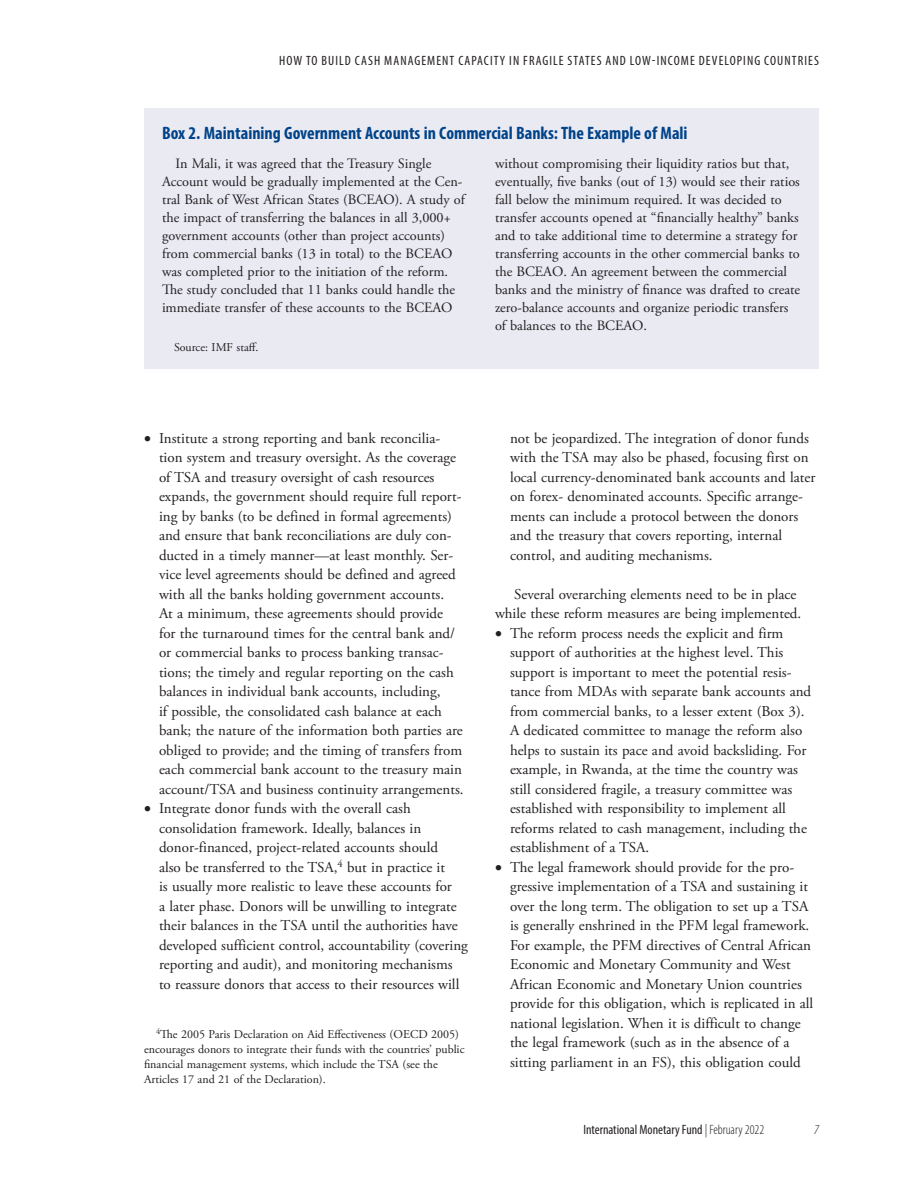
<style>
.page{position:relative;width:918px;height:1188px;background:#fff}
.page>*{position:absolute;margin:0;border:0;box-sizing:border-box;transform-origin:0 0}
.Box_Title{font:700 condensed 18px "Myriad Pro";color:#004389}
.t1{font:15px/19.5px "Adobe Garamond Pro";color:#231f20}
.Box_Normal{font:14.25px/18px "Adobe Garamond Pro";color:#231f20}
.rrh{font:condensed 13.5px "Myriad Pro";letter-spacing:.08em;color:#231f20}
.RH_Foot{font:condensed 13.5px "Myriad Pro";color:#231f20}
.t2{font:italic 300 condensed 13.5px "Myriad Pro";color:#231f20}
.Footnote_Text{font:12px/15px "Adobe Garamond Pro";color:#231f20}
.s1{font-weight:300}
</style>
<div class="page">
<div style="left:144px;top:140px;width:675px;height:229px;background:#eaeaf3"></div>
<div style="left:144px;top:108px;width:675px;height:32px;background:#eaeaf3"></div>
<p class="rrh" style="left:279px;top:52px;width:89px">HOW TO BUILD CASH</p>
<p class="rrh" style="left:384px;top:52px;width:45px">MANAGEMENT</p>
<p class="rrh" style="left:458px;top:52px;width:13px">CAPACIT</p>
<p class="rrh" style="left:500px;top:52px;width:81px">Y IN FRAGILE STATES</p>
<p class="rrh" style="left:606px;top:52px;width:8px">AND</p>
<p class="rrh" style="left:630px;top:52px;width:39px">LOW-INCOME</p>
<p class="rrh" style="left:699px;top:52px;width:27px">DEVELOPIN</p>
<p class="rrh" style="left:754px;top:52px;width:37px">G COUNTRIES</p>
<p class="Box_Title" style="left:162px;top:122px;width:527px">Box 2. Maintaining Government Accounts in Commercial Banks: The Example of Mali</p>
<p class="Box_Normal" style="left:162px;top:155px;width:304px;text-indent:14px">In Mali, it was agreed that the Treasury Single Account would be gradually implemented at the Cen&shy;tral Bank of West African States (BCEAO). A study of the impact of transferring the balances in all 3,000+ government accounts (other than project accounts) from commercial banks (13 in total) to the BCEAO was completed prior to the initiation of the reform.<br>The study concluded that 11 banks could handle the immediate transfer of these accounts to the BCEAO</p>
<p class="Footnote_Text" style="left:174px;top:340px;width:86px">Source: IMF staff.</p>
<p class="Box_Normal" style="left:495px;top:155px;width:307px">without compromising their liquidity ratios but that, eventually, five banks (out of 13) would see their ratios fall below the minimum required. It was decided to transfer accounts opened at “financially healthy” banks and to take additional time to determine a strategy for transferring accounts in the other commercial banks to the BCEAO. An agreement between the commercial banks and the ministry of finance was drafted to create zero-balance accounts and organize periodic transfers of balances to the BCEAO.</p>
<p class="t1" style="left:159px;top:429px;width:306px;text-indent:-15px">• Institute a strong reporting and bank reconcilia&shy;tion system and treasury oversight. As the coverage of TSA and treasury oversight of cash resources expands, the government should require full report&shy;ing by banks (to be defined in formal agreements) and ensure that bank reconciliations are duly con&shy;ducted in a timely manner—at least monthly. Ser&shy;vice level agreements should be defined and agreed with all the banks holding government accounts.<br>At a minimum, these agreements should provide<br>for the turnaround times for the central bank and/ or commercial banks to process banking transac&shy;tions; the timely and regular reporting on the cash balances in individual bank accounts, including,<br>if possible, the consolidated cash balance at each bank; the nature of the information both parties are obliged to provide; and the timing of transfers from each commercial bank account to the treasury main account/TSA and business continuity arrangements.</p>
<p class="t1" style="left:159px;top:799px;width:310px;text-indent:-15px">• Integrate donor funds with the overall cash consolidation framework. Ideally, balances in donor-financed, project-related accounts should<br>also be transferred to the TSA,<sup>4</sup> but in practice it<br>is usually more realistic to leave these accounts for<br>a later phase. Donors will be unwilling to integrate their balances in the TSA until the authorities have developed sufficient control, accountability (covering reporting and audit), and monitoring mechanisms to reassure donors that access to their resources will</p>
<p class="Footnote_Text" style="left:144px;top:1027px;width:322px;text-indent:12px"><sup>4</sup>The 2005 Paris Declaration on Aid Effectiveness (OECD 2005) encourages donors to integrate their funds with the countries’ public financial management systems, which include the TSA (see the Articles 17 and 21 of the Declaration).</p>
<p class="t1" style="left:510px;top:429px;width:307px">not be jeopardized. The integration of donor funds with the TSA may also be phased, focusing first on local currency-denominated bank accounts and later on forex- denominated accounts. Specific arrange&shy;ments can include a protocol between the donors and the treasury that covers reporting, internal control, and auditing mechanisms.</p>
<p class="t1" style="left:495px;top:585px;width:308px;text-indent:19px">Several overarching elements need to be in place while these reform measures are being implemented.</p>
<p class="t1" style="left:510px;top:624px;width:303px;text-indent:-15px">• The reform process needs the explicit and firm support of authorities at the highest level. This support is important to meet the potential resis&shy;tance from MDAs with separate bank accounts and from commercial banks, to a lesser extent (Box 3).<br>A dedicated committee to manage the reform also helps to sustain its pace and avoid backsliding. For example, in Rwanda, at the time the country was still considered fragile, a treasury committee was established with responsibility to implement all reforms related to cash management, including the establishment of a TSA.</p>
<p class="t1" style="left:510px;top:858px;width:305px;text-indent:-15px">• The legal framework should provide for the pro&shy;gressive implementation of a TSA and sustaining it over the long term. The obligation to set up a TSA is generally enshrined in the PFM legal framework.<br>For example, the PFM directives of Central African Economic and Monetary Community and West African Economic and Monetary Union countries provide for this obligation, which is replicated in all national legislation. When it is difficult to change the legal framework (such as in the absence of a sitting parliament in an FS), this obligation could</p>
<p class="RH_Foot" style="left:583px;top:1121px;width:182px">INTERNATIONAL MONETARY FUND <span class="s1">| February 2022</span></p>
<p class="t2" style="left:814px;top:1122px;width:6px">7</p>
</div>
